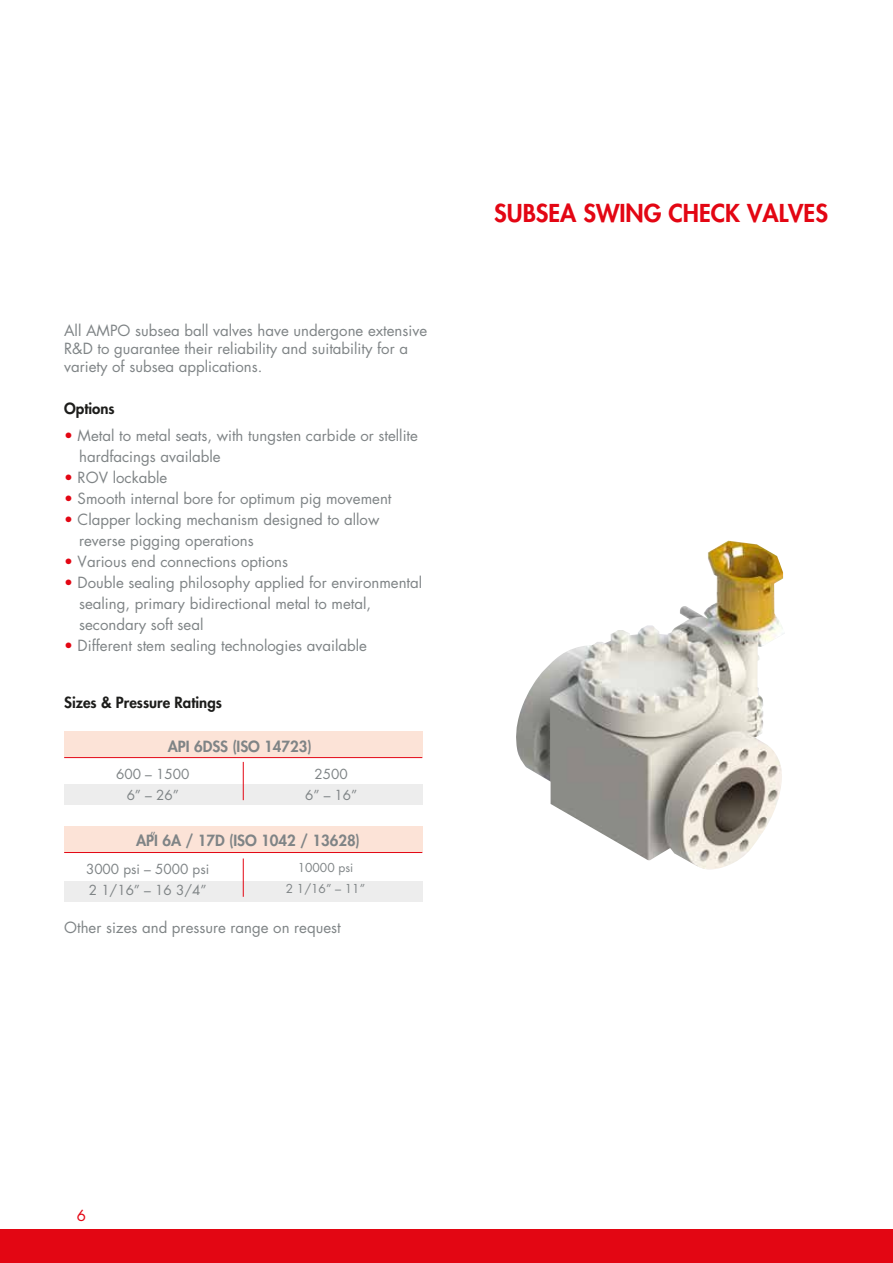
<style>
.page{position:relative;width:893px;height:1263px;background:#fff}
.page>*{position:absolute;margin:0;border:0;box-sizing:border-box;transform-origin:0 0}
.t1{font:800 24px "Futura Std";color:#e30613}
.t2{font:15px/21px "Futura Std";color:#7f8486}
.t3{font:800 15px "Futura Std";color:#7f8486}
.t4{font:800 15px "Futura Std";color:#1d1d1b}
.t5{font:15px "Futura Std";color:#e30613}
.t6{font:13.5px/21px "Futura Std";color:#7f8486;text-align:center}
.t7{font:12px/21px "Futura Std";color:#7f8486;text-align:center}
.s1{color:#e30613}
</style>
<div class="page">
<div style="left:64px;top:731px;width:358px;height:25px;background:#fce3d7"></div>
<div style="left:64px;top:784px;width:358px;height:20px;background:#ededed"></div>
<div style="left:64px;top:881px;width:358px;height:20px;background:#ededed"></div>
<hr style="left:64px;top:757px;width:358px;height:1px;background:#e30613">
<div style="left:64px;top:826px;width:358px;height:25px;background:#fce3d7"></div>
<hr style="left:243px;top:858px;width:1px;height:39px;background:#e30613">
<hr style="left:243px;top:762px;width:1px;height:38px;background:#e30613">
<hr style="left:64px;top:852px;width:358px;height:1px;background:#e30613">
<div style="left:0;top:1230px;width:893px;height:33px;background:#e30613"></div>
<img style="left:516px;top:541px;width:269px;height:329px">
<p class="t2" style="left:64px;top:321px;width:365px;line-height:18px">All AMPO subsea ball valves have undergone extensive<br>R&amp;D to guarantee their reliability and suitability for a variety of subsea applications.</p>
<p class="t4" style="left:64px;top:398px;width:52px">Options</p>
<p class="t2" style="left:79px;top:425px;width:340px;text-indent:-15px"><span class="s1">•</span> Metal to metal seats, with tungsten carbide or stellite hardfacings available</p>
<p class="t2" style="left:64px;top:467px;width:105px"><span class="s1">•</span> ROV lockable</p>
<p class="t2" style="left:64px;top:488px;width:329px"><span class="s1">•</span> Smooth internal bore for optimum pig movement</p>
<p class="t2" style="left:79px;top:509px;width:302px;text-indent:-15px"><span class="s1">•</span> Clapper locking mechanism designed to allow reverse pigging operations</p>
<p class="t2" style="left:64px;top:551px;width:225px"><span class="s1">•</span> Various end connections options</p>
<p class="t2" style="left:79px;top:572px;width:345px;text-indent:-15px"><span class="s1">•</span> Double sealing philosophy applied for environmental sealing, primary bidirectional metal to metal, secondary soft seal</p>
<p class="t2" style="left:64px;top:635px;width:304px"><span class="s1">•</span> Different stem sealing technologies available</p>
<p class="t4" style="left:64px;top:692px;width:159px">Sizes &amp; Pressure Ratings</p>
<p class="t3" style="left:168px;top:737px;width:145px">API 6DSS (ISO 14723)</p>
<p class="t6" style="left:116px;top:764px;width:75px">600 – 1500<br>6” – 26”</p>
<p class="t6" style="left:150px;top:827px;width:8px">”</p>
<p class="t6" style="left:305px;top:764px;width:54px">2500<br>6” – 16”</p>
<p class="t3" style="left:136px;top:831px;width:225px">API 6A / 17D (ISO 1042 / 13628)</p>
<p class="t6" style="left:86px;top:858px;width:125px;text-align:left">3000 psi – 5000 psi<br>2 1/16” – 16 3/4”</p>
<p class="t7" style="left:286px;top:858px;width:81px">10000 psi<br>2 1/16” – 11”</p>
<p class="t2" style="left:64px;top:917px;width:278px">Other sizes and pressure range on request</p>
<h1 class="t1" style="left:494px;top:198px;width:335px">SUBSEA SWING CHECK VALVES</h1>
<p class="t5" style="left:77px;top:1205px;width:11px">6</p>
</div>
